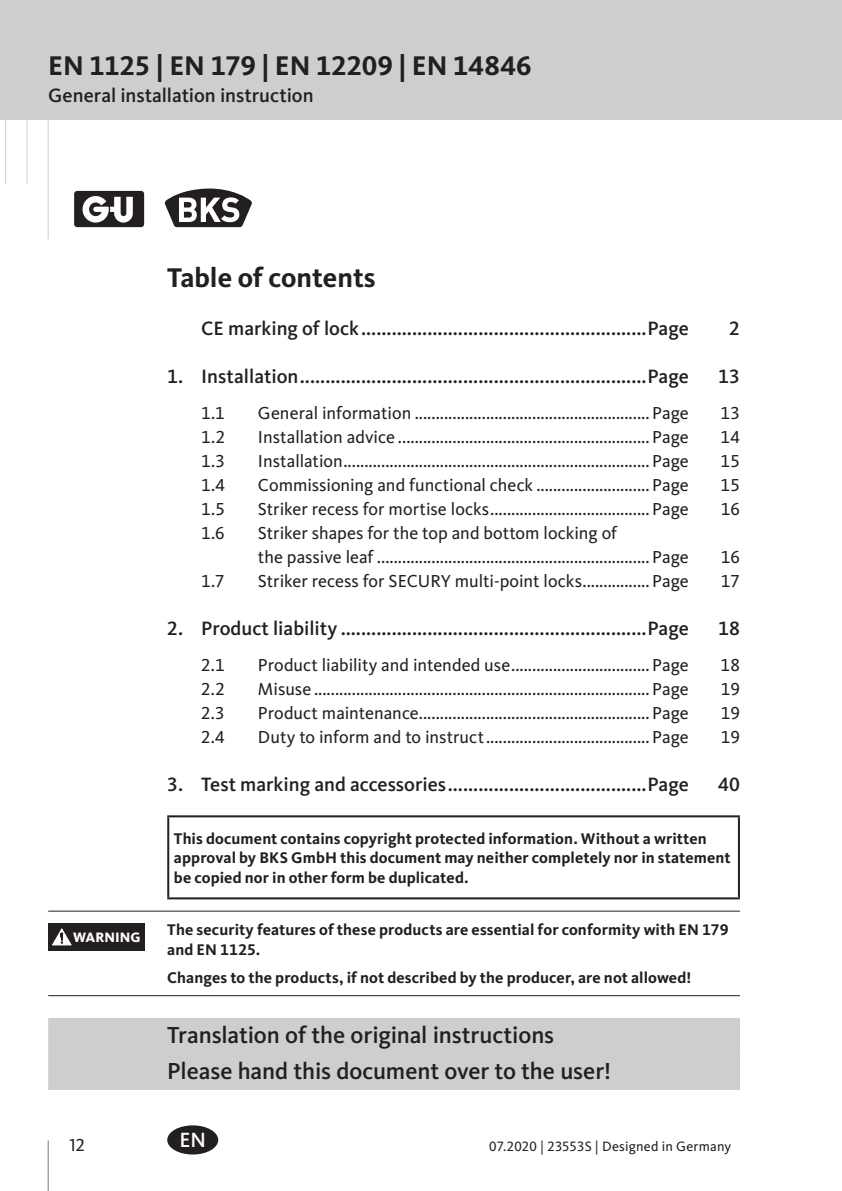
<style>
.page{position:relative;width:842px;height:1191px;background:#fff}
.page>*{position:absolute;margin:0;border:0;box-sizing:border-box;transform-origin:0 0}
.GB_Inhaltsverzeichni{font:700 28px "Kievit Pro";color:#231f20}
.TD_Überschrift_1__Eb{font:500 24px "Kievit Pro";letter-spacing:-.005em;color:#231f20}
.t1{font:500 21.4px "Kievit Pro";color:#fff}
.t2{font:500 20px "Kievit Pro";color:#231f20}
.t3{font:18px/24px "Kievit Pro";color:#231f20}
.TD___Zertifikat_fett{font:700 16px/19.2px "Kievit Pro";letter-spacing:.005em;color:#231f20}
.TD_Sicherheitshinwei{font:700 16px/19.2px "Kievit Pro";letter-spacing:.005em;color:#231f20}
.t4{font:800 14.2px "Kievit Pro";color:#fff}
.t5{font:14px "Kievit Pro";letter-spacing:.015em;color:#231f20}
</style>
<div class="page">
<hr style="left:48px;top:1140px;width:1px;height:51px;background:#727c7e">
<hr style="left:48px;top:119px;width:1px;height:120px;background:#cdced0">
<hr style="left:27px;top:119px;width:1px;height:65px;background:#cdced0">
<hr style="left:5px;top:119px;width:1px;height:65px;background:#cdced0">
<div style="left:0;top:0;width:842px;height:119px;background:#cdced0"></div>
<div style="left:167px;top:1125px;width:51px;height:29px;background:#231f20;border-radius:50%"></div>
<div style="left:74px;top:191px;width:70px;height:36px;background:#231f20;border-radius:3px"></div>
<svg style="left:83px;top:196px;width:50px;height:27px"></svg>
<svg style="left:165px;top:188px;width:87px;height:39px"></svg>
<hr style="left:167px;top:815px;width:573px;height:2px;background:#231f20">
<hr style="left:167px;top:817px;width:2px;height:80px;background:#231f20">
<hr style="left:738px;top:817px;width:2px;height:80px;background:#231f20">
<hr style="left:167px;top:897px;width:573px;height:2px;background:#231f20">
<hr style="left:48px;top:910px;width:692px;height:1px;background:#231f20">
<hr style="left:48px;top:995px;width:692px;height:1px;background:#231f20">
<div style="left:48px;top:923px;width:97px;height:27px;background:#231f20"></div>
<svg style="left:52px;top:928px;width:20px;height:18px"></svg>
<div style="left:48px;top:1018px;width:692px;height:36px;background:#cdced0"></div>
<div style="left:48px;top:1054px;width:692px;height:36px;background:#cdced0"></div>
<h1 class="GB_Inhaltsverzeichni" style="left:48px;top:49px;width:485px">EN 1125 | EN 179 | EN 12209 | EN 14846</h1>
<p class="t2" style="left:48px;top:83px;width:267px">General installation instruction</p>
<p class="GB_Inhaltsverzeichni" style="left:167px;top:261px;width:210px">Table of contents</p>
<p class="t2" style="left:201px;top:316px;width:489px">CE marking of lock........................................................Page</p>
<p class="t2" style="left:729px;top:316px;width:12px">2</p>
<p class="t2" style="left:167px;top:364px;width:523px">1. Installation....................................................................Page</p>
<p class="t2" style="left:718px;top:364px;width:23px">13</p>
<p class="t3" style="left:201px;top:401px;width:25px">1.1</p>
<p class="t3" style="left:258px;top:401px;width:432px">General information ........................................................ Page</p>
<p class="t3" style="left:720px;top:401px;width:21px">13</p>
<p class="t3" style="left:201px;top:425px;width:25px">1.2</p>
<p class="t3" style="left:258px;top:425px;width:432px">Installation advice ............................................................ Page</p>
<p class="t3" style="left:720px;top:425px;width:21px">14</p>
<p class="t3" style="left:201px;top:449px;width:25px">1.3</p>
<p class="t3" style="left:258px;top:449px;width:432px">Installation......................................................................... Page</p>
<p class="t3" style="left:720px;top:449px;width:21px">15</p>
<p class="t3" style="left:201px;top:473px;width:25px">1.4</p>
<p class="t3" style="left:258px;top:473px;width:432px">Commissioning and functional check ........................... Page</p>
<p class="t3" style="left:720px;top:473px;width:21px">15</p>
<p class="t3" style="left:201px;top:497px;width:25px">1.5</p>
<p class="t3" style="left:258px;top:497px;width:432px">Striker recess for mortise locks...................................... Page</p>
<p class="t3" style="left:721px;top:497px;width:21px">16</p>
<p class="t3" style="left:201px;top:521px;width:25px">1.6</p>
<p class="t3" style="left:258px;top:521px;width:432px">Striker shapes for the top and bottom locking of<br>the passive leaf ................................................................. Page</p>
<p class="t3" style="left:721px;top:545px;width:21px">16</p>
<p class="t4" style="left:73px;top:928px;width:69px">WARNING</p>
<p class="t3" style="left:69px;top:1133px;width:17px">12</p>
<p class="t3" style="left:201px;top:569px;width:25px">1.7</p>
<p class="t3" style="left:258px;top:569px;width:432px">Striker recess for SECURY multi-point locks................ Page</p>
<p class="t3" style="left:721px;top:569px;width:20px">17</p>
<p class="t2" style="left:167px;top:616px;width:523px">2. Product liability ............................................................Page</p>
<p class="t2" style="left:718px;top:616px;width:23px">18</p>
<p class="t3" style="left:201px;top:653px;width:25px">2.1</p>
<p class="t3" style="left:258px;top:653px;width:432px">Product liability and intended use................................. Page</p>
<p class="t3" style="left:721px;top:653px;width:21px">18</p>
<p class="t3" style="left:201px;top:677px;width:25px">2.2</p>
<p class="t3" style="left:258px;top:677px;width:432px">Misuse ................................................................................ Page</p>
<p class="t3" style="left:721px;top:677px;width:21px">19</p>
<p class="t3" style="left:201px;top:701px;width:25px">2.3</p>
<p class="t3" style="left:258px;top:701px;width:432px">Product maintenance....................................................... Page</p>
<p class="t3" style="left:721px;top:701px;width:21px">19</p>
<p class="t3" style="left:201px;top:725px;width:25px">2.4</p>
<p class="t3" style="left:258px;top:725px;width:432px">Duty to inform and to instruct....................................... Page</p>
<p class="t3" style="left:721px;top:725px;width:21px">19</p>
<p class="t2" style="left:167px;top:772px;width:523px">3. Test marking and accessories.......................................Page</p>
<p class="t2" style="left:718px;top:772px;width:23px">40</p>
<p class="TD___Zertifikat_fett" style="left:174px;top:829px;width:558px">This document contains copyright protected information. Without a written approval by BKS GmbH this document may neither completely nor in statement be copied nor in other form be duplicated.</p>
<p class="TD_Sicherheitshinwei" style="left:167px;top:920px;width:563px">The security features of these products are essential for conformity with EN 179 and EN 1125.</p>
<p class="TD_Sicherheitshinwei" style="left:167px;top:968px;width:526px">Changes to the products, if not described by the producer, are not allowed!</p>
<p class="TD_Überschrift_1__Eb" style="left:167px;top:1021px;width:388px">Translation of the original instructions</p>
<p class="TD_Überschrift_1__Eb" style="left:167px;top:1057px;width:445px">Please hand this document over to the user!</p>
<p class="t1" style="left:179px;top:1127px;width:28px">EN</p>
<p class="t5" style="left:489px;top:1138px;width:243px">07.2020 | 23553S | Designed in Germany</p>
</div>
